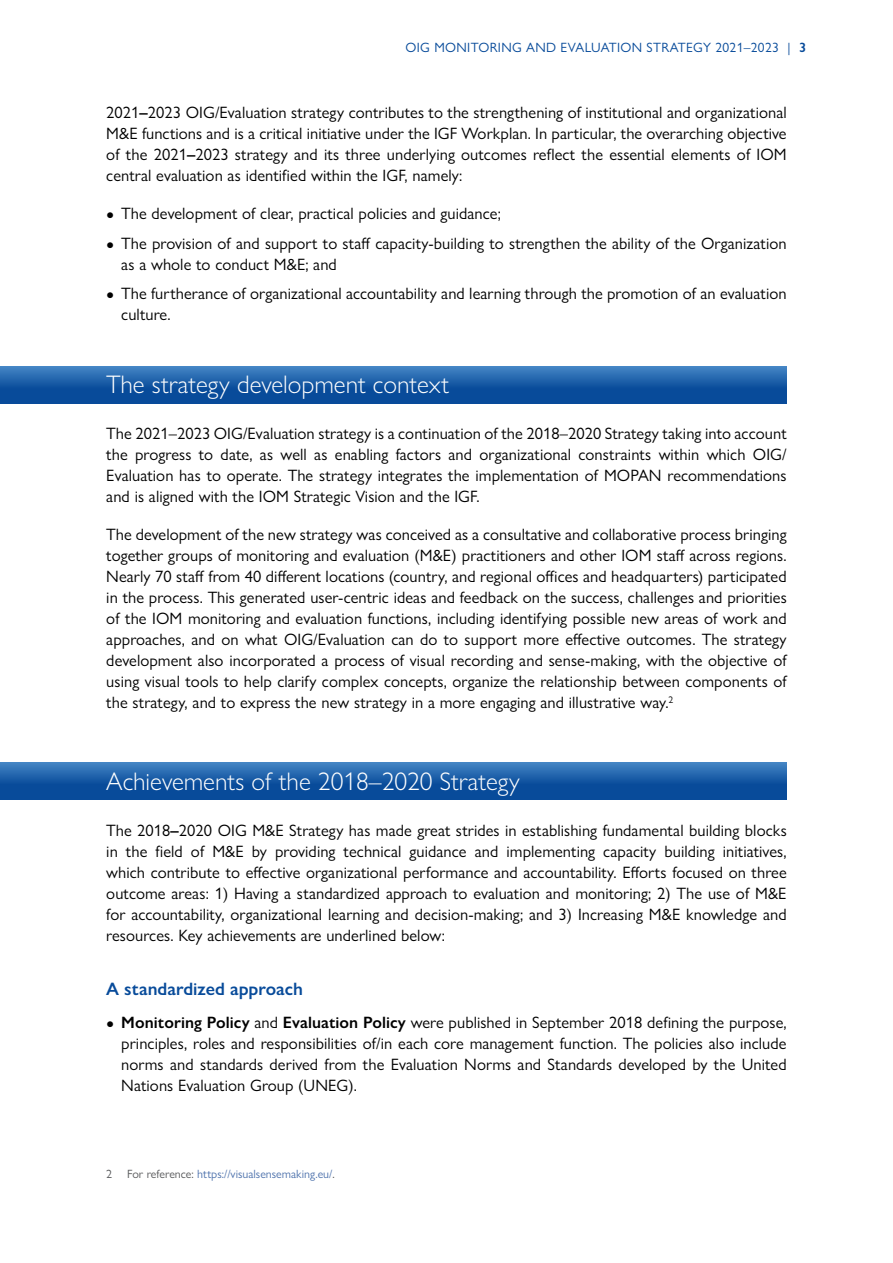
<style>
.page{position:relative;width:893px;height:1263px;background:#fff}
.page>*{position:absolute;margin:0;border:0;box-sizing:border-box;transform-origin:0 0}
.Chapter_1{font:300 25.5px "Gill Sans Nova";color:#fff}
.Heading_1{font:600 18px "Gill Sans Nova";color:#084b9a}
.Body_text{font:16.5px/21px "Gill Sans Nova";letter-spacing:.005em;color:#000;text-align:justify}
.t1{font:13.5px "Gill Sans Nova";letter-spacing:.025em;color:#084b9a}
.Footnote{font:12px "Gill Sans Nova";color:#4f73ad}
.Footnote-2{font:12px "Gill Sans Nova";color:#58595b}
.s1{font-weight:600}
.s2{font-size:13.5px}
.s3{color:#58595b}
</style>
<div class="page">
<svg style="left:0;top:763px;width:787px;height:37px;background:#195ba6"></svg>
<svg style="left:0;top:367px;width:787px;height:37px;background:#195ca6"></svg>
<p class="t1" style="left:405px;top:40px;width:402px">OIG MONITORING AND EVALUATION STRATEGY 2021–2023 | <span class="s1">3</span></p>
<p class="Body_text" style="left:106px;top:102px;width:682px">2021<span class="s1">–</span>2023 OIG/Evaluation strategy contributes to the strengthening of institutional and organizational M&amp;E functions and is a critical initiative under the IGF Workplan. In particular, the overarching objective of the 2021<span class="s1">–</span>2023 strategy and its three underlying outcomes reflect the essential elements of IOM central evaluation as identified within the IGF, namely:</p>
<p class="Body_text" style="left:106px;top:203px;width:396px"><span class="s2">●</span> The development of clear, practical policies and guidance;</p>
<p class="Body_text" style="left:121px;top:233px;width:667px;text-indent:-15px"><span class="s2">●</span> The provision of and support to staff capacity-building to strengthen the ability of the Organization as a whole to conduct M&amp;E; and</p>
<p class="Body_text" style="left:121px;top:283px;width:667px;text-indent:-15px"><span class="s2">●</span> The furtherance of organizational accountability and learning through the promotion of an evaluation culture.</p>
<p class="Chapter_1" style="left:106px;top:369px;width:344px">The strategy development context</p>
<p class="Body_text" style="left:106px;top:423px;width:682px">The 2021–2023 OIG/Evaluation strategy is a continuation of the 2018–2020 Strategy taking into account the progress to date, as well as enabling factors and organizational constraints within which OIG/ Evaluation has to operate. The strategy integrates the implementation of MOPAN recommendations and is aligned with the IOM Strategic Vision and the IGF.</p>
<p class="Body_text" style="left:106px;top:524px;width:682px">The development of the new strategy was conceived as a consultative and collaborative process bringing together groups of monitoring and evaluation (M&amp;E) practitioners and other IOM staff across regions.<br>Nearly 70 staff from 40 different locations (country, and regional offices and headquarters) participated in the process. This generated user-centric ideas and feedback on the success, challenges and priorities of the IOM monitoring and evaluation functions, including identifying possible new areas of work and approaches, and on what OIG/Evaluation can do to support more effective outcomes. The strategy development also incorporated a process of visual recording and sense-making, with the objective of using visual tools to help clarify complex concepts, organize the relationship between components of the strategy, and to express the new strategy in a more engaging and illustrative way.<sup>2</sup></p>
<p class="Chapter_1" style="left:106px;top:765px;width:415px">Achievements of the 2018–2020 Strategy</p>
<p class="Body_text" style="left:106px;top:820px;width:682px">The 2018<span class="s1">–</span>2020 OIG M&amp;E Strategy has made great strides in establishing fundamental building blocks in the field of M&amp;E by providing technical guidance and implementing capacity building initiatives, which contribute to effective organizational performance and accountability. Efforts focused on three outcome areas: 1) Having a standardized approach to evaluation and monitoring; 2) The use of M&amp;E for accountability, organizational learning and decision-making; and 3) Increasing M&amp;E knowledge and resources. Key achievements are underlined below:</p>
<p class="Heading_1" style="left:106px;top:977px;width:198px">A standardized approach</p>
<p class="Body_text" style="left:121px;top:1012px;width:667px;text-indent:-15px"><span class="s2">●</span> <span class="s1">Monitoring Policy</span> and <span class="s1">Evaluation Policy</span> were published in September 2018 defining the purpose, principles, roles and responsibilities of/in each core management function. The policies also include norms and standards derived from the Evaluation Norms and Standards developed by the United Nations Evaluation Group (UNEG).</p>
<p class="Footnote-2" style="left:106px;top:1166px;width:7px">2</p>
<p class="Footnote" style="left:127px;top:1166px;width:209px"><span class="s3">For reference:</span> https://visualsensemaking.eu/<span class="s3">.</span></p>
</div>
